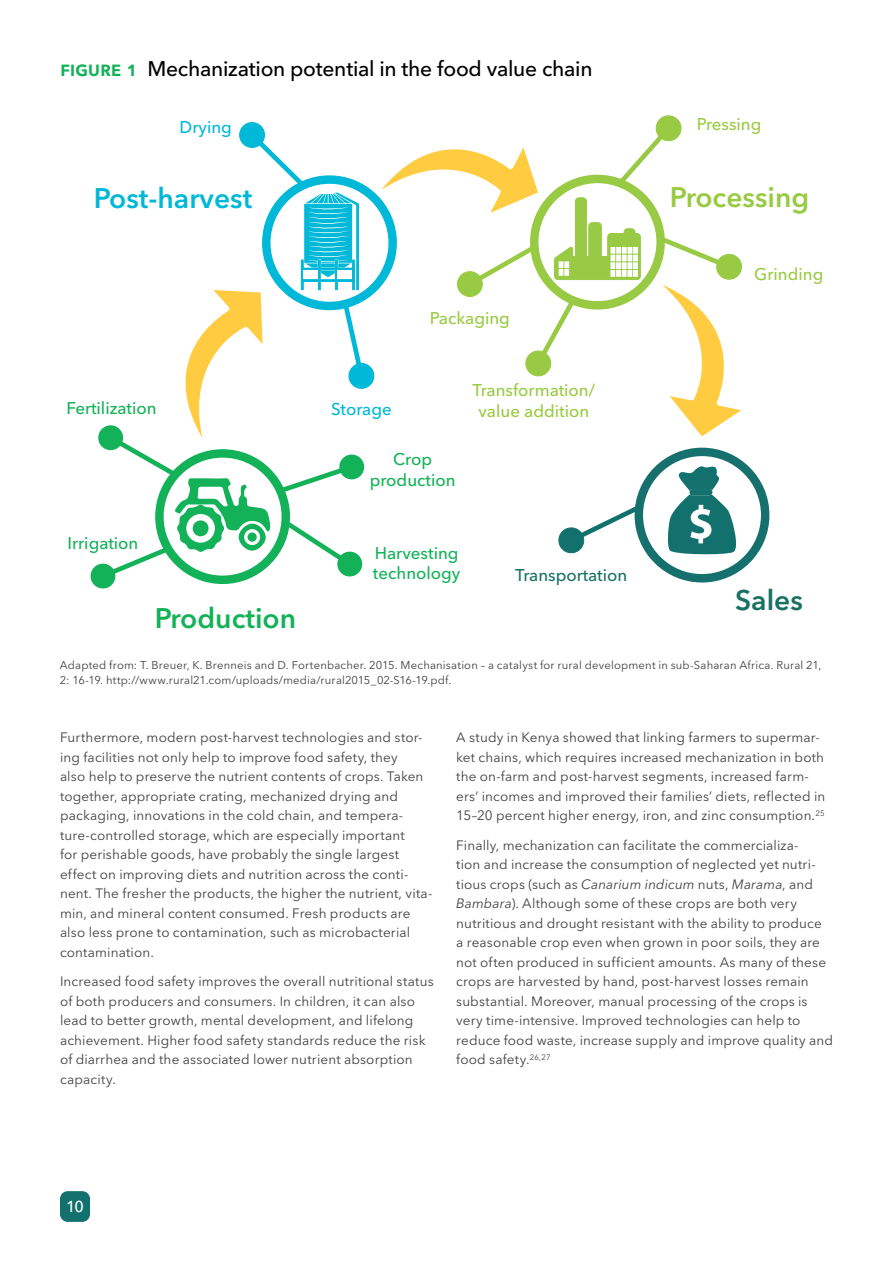
<style>
.page{position:relative;width:893px;height:1263px;background:#fff}
.page>*{position:absolute;margin:0;border:0;box-sizing:border-box;transform-origin:0 0}
.t1{font:600 28.2px "Avenir Next LT Pro";color:#00b8d7}
.t2{font:600 28.2px "Avenir Next LT Pro";color:#13b258}
.t3{font:600 28.2px "Avenir Next LT Pro";color:#99ca43}
.t4{font:600 28.2px "Avenir Next LT Pro";color:#187163}
.t5{font:500 21px "Avenir Next LT Pro";letter-spacing:-.015em;color:#000}
.t6{font:500 16.95px/20.2px "Avenir Next LT Pro";color:#13b258;text-align:center}
.t7{font:500 16.95px/20.2px "Avenir Next LT Pro";color:#99ca43;text-align:center}
.t8{font:500 16.95px "Avenir Next LT Pro";color:#187163}
.t9{font:500 16.95px "Avenir Next LT Pro";color:#00b8d7}
.t10{font:500 15.75px "Avenir Next LT Pro";color:#fff}
.t11{font:13.5px/19.5px "Avenir Next LT Pro";letter-spacing:.01em;color:#414042}
.t12{font:11.25px/15px "Avenir Next LT Pro";letter-spacing:.015em;color:#414042}
.s1{font-weight:600;color:#13b258}
.s2{font-style:italic}
</style>
<div class="page">
<div style="left:60px;top:1191px;width:30px;height:30px;background:#13716d;border-radius:8px"></div>
<svg style="left:558px;top:502px;width:84px;height:52px"></svg>
<svg style="left:667px;top:465px;width:74px;height:90px"></svg>
<div style="left:635px;top:448px;width:134px;height:134px;border:8px solid #16706d;border-radius:50%"></div>
<svg style="left:90px;top:122px;width:286px;height:467px"></svg>
<svg style="left:382px;top:115px;width:360px;height:321px"></svg>
<h2 class="t5" style="left:60px;top:56px;width:534px"><span class="s1">Figure 1</span> Mechanization potential in the food value chain</h2>
<p class="t9" style="left:180px;top:117px;width:54px">Drying</p>
<p class="t7" style="left:697px;top:114px;width:66px">Pressing</p>
<h1 class="t1" style="left:94px;top:181px;width:160px">Post-harvest</h1>
<h1 class="t3" style="left:670px;top:180px;width:141px">Processing</h1>
<p class="t6" style="left:67px;top:398px;width:91px">Fertilization</p>
<p class="t6" style="left:67px;top:532px;width:72px">Irrigation</p>
<h1 class="t2" style="left:155px;top:601px;width:143px">Production</h1>
<p class="t9" style="left:331px;top:399px;width:62px">Storage</p>
<p class="t7" style="left:430px;top:308px;width:82px">Packaging</p>
<p class="t7" style="left:473px;top:380px;width:124px">Transformation/ value addition</p>
<p class="t6" style="left:370px;top:449px;width:87px">Crop production</p>
<p class="t6" style="left:373px;top:543px;width:89px;text-align:left">Harvesting technology</p>
<p class="t8" style="left:515px;top:565px;width:114px">Transportation</p>
<p class="t7" style="left:754px;top:264px;width:71px">Grinding</p>
<h1 class="t4" style="left:735px;top:583px;width:69px">Sales</h1>
<p class="t12" style="left:60px;top:657px;width:763px">Adapted from: T. Breuer, K. Brenneis and D. Fortenbacher. 2015. Mechanisation – a catalyst for rural development in sub-Saharan Africa. Rural 21,<br>2: 16-19. http://www.rural21.com/uploads/media/rural2015_02-S16-19.pdf.</p>
<p class="t11" style="left:60px;top:728px;width:374px">Furthermore, modern post-harvest technologies and stor&shy;ing facilities not only help to improve food safety, they<br>also help to preserve the nutrient contents of crops. Taken together, appropriate crating, mechanized drying and packaging, innovations in the cold chain, and tempera&shy;ture-controlled storage, which are especially important<br>for perishable goods, have probably the single largest effect on improving diets and nutrition across the conti&shy;nent. The fresher the products, the higher the nutrient, vita&shy;min, and mineral content consumed. Fresh products are also less prone to contamination, such as microbacterial contamination.</p>
<p class="t11" style="left:60px;top:971px;width:375px">Increased food safety improves the overall nutritional status of both producers and consumers. In children, it can also lead to better growth, mental development, and lifelong achievement. Higher food safety standards reduce the risk of diarrhea and the associated lower nutrient absorption capacity.</p>
<p class="t11" style="left:456px;top:728px;width:371px">A study in Kenya showed that linking farmers to supermar&shy;ket chains, which requires increased mechanization in both the on-farm and post-harvest segments, increased farm&shy;ers’ incomes and improved their families’ diets, reflected in 15–20 percent higher energy, iron, and zinc consumption.<sup>25</sup></p>
<p class="t11" style="left:456px;top:835px;width:378px">Finally, mechanization can facilitate the commercializa-<br>tion and increase the consumption of neglected yet nutri&shy;tious crops (such as <span class="s2">Canarium indicum</span> nuts, <span class="s2">Marama</span>, and <span class="s2">Bambara</span>). Although some of these crops are both very nutritious and drought resistant with the ability to produce<br>a reasonable crop even when grown in poor soils, they are not often produced in sufficient amounts. As many of these crops are harvested by hand, post-harvest losses remain substantial. Moreover, manual processing of the crops is very time-intensive. Improved technologies can help to reduce food waste, increase supply and improve quality and food safety.<sup>26,27</sup></p>
<p class="t10" style="left:66px;top:1197px;width:19px">10</p>
</div>
